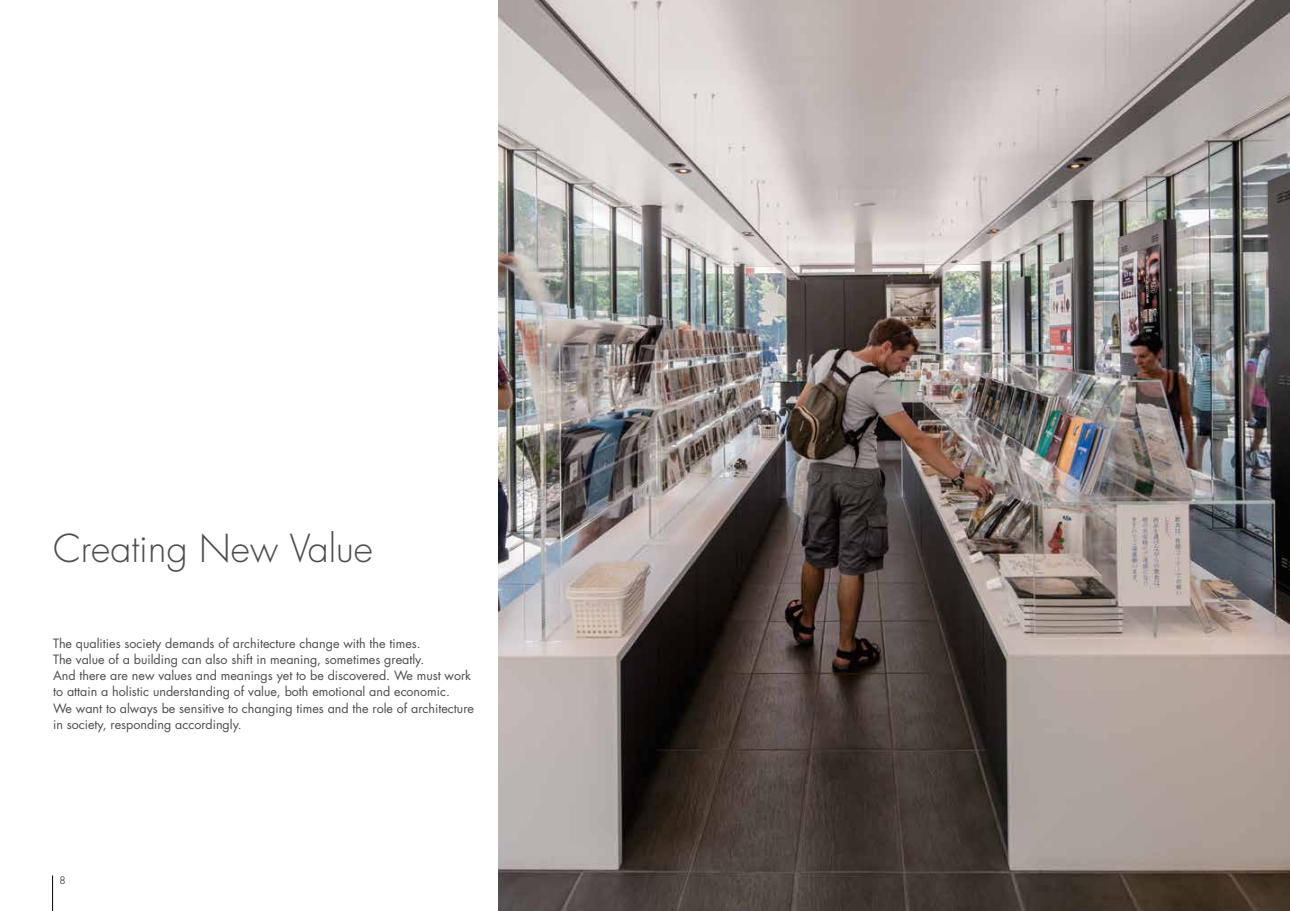
<style>
.page{position:relative;width:1290px;height:911px;background:#fff}
.page>*{position:absolute;margin:0;border:0;box-sizing:border-box;transform-origin:0 0}
.t1{font:300 37.5px "Futura Std";color:#4c4c4e}
.t2{font:12.5px/16.2px "Futura Std";color:#4c4c4e}
.t3{font:300 10px "Futura Std";color:#000}
</style>
<div class="page">
<hr style="left:52px;top:875px;width:1px;height:36px;background:#000">
<img style="left:498px;top:0;width:792px;height:911px">
<h1 class="t1" style="left:53px;top:525px;width:321px">Creating New Value</h1>
<p class="t2" style="left:53px;top:635px;width:422px">The qualities society demands of architecture change with the times.<br>The value of a building can also shift in meaning, sometimes greatly.<br>And there are new values and meanings yet to be discovered. We must work to attain a holistic understanding of value, both emotional and economic.<br>We want to always be sensitive to changing times and the role of architecture in society, responding accordingly.</p>
<p class="t3" style="left:59px;top:874px;width:8px">8</p>
</div>
